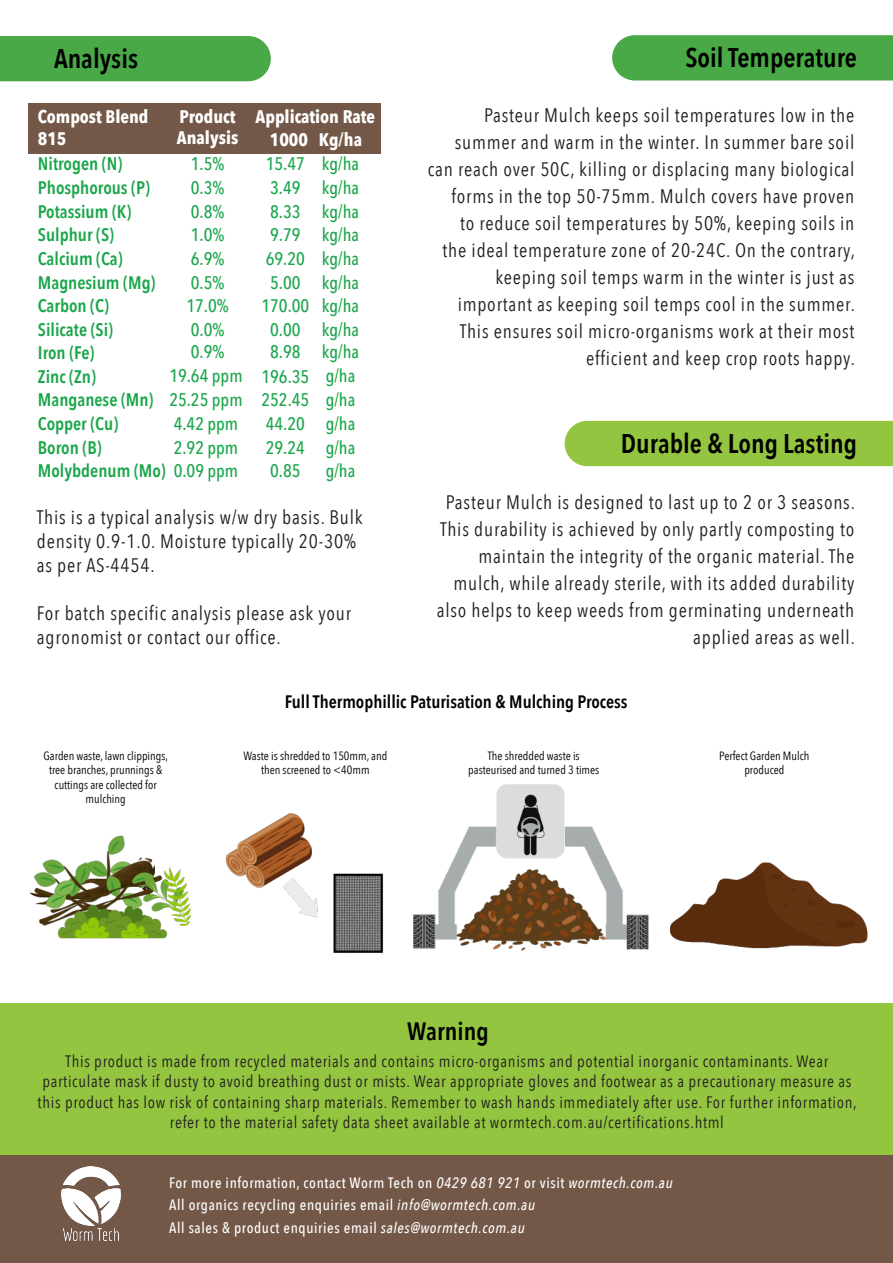
<style>
.page{position:relative;width:893px;height:1263px;background:#fff}
.page>*{position:absolute;margin:0;border:0;box-sizing:border-box;transform-origin:0 0}
.t1{font:600 27px "Avenir Next Condensed";color:#000}
.t2{font:600 25.05px "Avenir Next Condensed";color:#000}
.t3{font:19.5px/24px "Avenir Next Condensed";letter-spacing:.04em;color:#231f20}
.t4{font:500 18.15px "Avenir Next Condensed";color:#1aa64a}
.t5{font:600 18.15px "Avenir Next Condensed";color:#1aa64a}
.t6{font:700 18.15px "Avenir Next Condensed";color:#fff}
.t7{font:600 18px "Avenir Next Condensed";color:#000}
.t8{font:16.5px/20.2px "Avenir Next Condensed";letter-spacing:.04em;color:#231f20;text-align:center}
.t9{font:500 15px "Avenir Next Condensed";letter-spacing:.04em;color:#fff}
.t10{font:12px/14.4px "Avenir Next Condensed";color:#000;text-align:center}
.s1{font-weight:500}
.s2{font-style:italic}
</style>
<div class="page">
<div style="left:29px;top:103px;width:352px;height:50px;background:#735848"></div>
<div style="left:0;top:36px;width:271px;height:45px;background:#49a947"></div>
<div style="left:612px;top:35px;width:281px;height:45px;background:#49a947"></div>
<div style="left:565px;top:421px;width:328px;height:45px;background:#93c540"></div>
<div style="left:0;top:1154px;width:893px;height:109px;background:#735848"></div>
<img style="left:62px;top:1167px;width:58px;height:59px">
<img style="left:63px;top:1228px;width:56px;height:12px">
<img style="left:30px;top:784px;width:838px;height:169px">
<div style="left:0;top:1003px;width:893px;height:151px;background:#93c540"></div>
<p class="t1" style="left:54px;top:35px;width:86px">Analysis</p>
<p class="t1" style="left:685px;top:34px;width:173px">Soil Temperature</p>
<p class="t6" style="left:38px;top:106px;width:112px">Compost Blend</p>
<p class="t6" style="left:38px;top:127px;width:30px">815</p>
<p class="t6" style="left:180px;top:105px;width:57px">Product</p>
<p class="t6" style="left:177px;top:127px;width:63px">Analysis</p>
<p class="t6" style="left:270px;top:128px;width:40px">1000</p>
<p class="t6" style="left:319px;top:128px;width:45px">Kg/ha</p>
<p class="t6" style="left:256px;top:106px;width:121px">Application Rate</p>
<p class="t4" style="left:191px;top:153px;width:35px">1.5%</p>
<p class="t4" style="left:266px;top:153px;width:41px">15.47</p>
<p class="t4" style="left:322px;top:153px;width:39px">kg/ha</p>
<p class="t4" style="left:191px;top:177px;width:35px">0.3%</p>
<p class="t4" style="left:270px;top:177px;width:32px">3.49</p>
<p class="t4" style="left:322px;top:177px;width:39px">kg/ha</p>
<p class="t4" style="left:191px;top:200px;width:35px">0.8%</p>
<p class="t4" style="left:270px;top:200px;width:32px">8.33</p>
<p class="t4" style="left:322px;top:200px;width:39px">kg/ha</p>
<p class="t4" style="left:191px;top:224px;width:35px">1.0%</p>
<p class="t4" style="left:270px;top:224px;width:32px">9.79</p>
<p class="t4" style="left:322px;top:224px;width:39px">kg/ha</p>
<p class="t4" style="left:191px;top:248px;width:35px">6.9%</p>
<p class="t4" style="left:266px;top:248px;width:41px">69.20</p>
<p class="t4" style="left:322px;top:248px;width:39px">kg/ha</p>
<p class="t4" style="left:191px;top:271px;width:35px">0.5%</p>
<p class="t4" style="left:270px;top:271px;width:32px">5.00</p>
<p class="t4" style="left:322px;top:271px;width:39px">kg/ha</p>
<p class="t4" style="left:186px;top:295px;width:44px">17.0%</p>
<p class="t4" style="left:261px;top:295px;width:49px">170.00</p>
<p class="t4" style="left:322px;top:295px;width:39px">kg/ha</p>
<p class="t4" style="left:191px;top:318px;width:35px">0.0%</p>
<p class="t4" style="left:270px;top:318px;width:32px">0.00</p>
<p class="t4" style="left:322px;top:318px;width:39px">kg/ha</p>
<p class="t4" style="left:191px;top:341px;width:35px">0.9%</p>
<p class="t4" style="left:270px;top:341px;width:32px">8.98</p>
<p class="t4" style="left:322px;top:341px;width:39px">kg/ha</p>
<p class="t4" style="left:169px;top:365px;width:75px">19.64 ppm</p>
<p class="t4" style="left:261px;top:366px;width:49px">196.35</p>
<p class="t4" style="left:326px;top:365px;width:31px">g/ha</p>
<p class="t4" style="left:169px;top:388px;width:75px">25.25 ppm</p>
<p class="t4" style="left:261px;top:388px;width:49px">252.45</p>
<p class="t4" style="left:326px;top:388px;width:31px">g/ha</p>
<p class="t4" style="left:174px;top:413px;width:66px">4.42 ppm</p>
<p class="t4" style="left:266px;top:413px;width:41px">44.20</p>
<p class="t4" style="left:326px;top:413px;width:31px">g/ha</p>
<p class="t4" style="left:174px;top:436px;width:66px">2.92 ppm</p>
<p class="t4" style="left:266px;top:436px;width:41px">29.24</p>
<p class="t4" style="left:326px;top:436px;width:31px">g/ha</p>
<p class="t4" style="left:270px;top:460px;width:32px">0.85</p>
<p class="t4" style="left:326px;top:460px;width:31px">g/ha</p>
<p class="t3" style="left:37px;top:504px;width:327px">This is a typical analysis w/w dry basis. Bulk density 0.9-1.0. Moisture typically 20-30% as per AS-4454.</p>
<p class="t3" style="left:37px;top:600px;width:316px">For batch specific analysis please ask your agronomist or contact our office.</p>
<p class="t5" style="left:38px;top:148px;width:86px">Nitrogen (N)</p>
<p class="t5" style="left:38px;top:172px;width:114px">Phosphorous (P)</p>
<p class="t5" style="left:38px;top:196px;width:95px">Potassium (K)</p>
<p class="t5" style="left:38px;top:243px;width:86px">Calcium (Ca)</p>
<p class="t5" style="left:38px;top:267px;width:119px">Magnesium (Mg)</p>
<p class="t5" style="left:38px;top:219px;width:78px">Sulphur (S)</p>
<p class="t5" style="left:38px;top:290px;width:73px">Carbon (C)</p>
<p class="t5" style="left:38px;top:314px;width:77px">Silicate (Si)</p>
<p class="t5" style="left:38px;top:337px;width:58px">Iron (Fe)</p>
<p class="t5" style="left:38px;top:384px;width:117px">Manganese (Mn)</p>
<p class="t5" style="left:38px;top:361px;width:60px">Zinc (Zn)</p>
<p class="t5" style="left:38px;top:408px;width:82px">Copper (Cu)</p>
<p class="t5" style="left:38px;top:432px;width:65px">Boron (B)</p>
<p class="t5" style="left:38px;top:455px;width:202px">Molybdenum (Mo) <span class="s1">0.09 ppm</span></p>
<p class="t3" style="left:484px;top:102px;width:372px">Pasteur Mulch keeps soil temperatures low in the</p>
<p class="t3" style="left:455px;top:129px;width:401px">summer and warm in the winter. In summer bare soil</p>
<p class="t3" style="left:428px;top:156px;width:428px">can reach over 50C, killing or displacing many biological</p>
<p class="t3" style="left:452px;top:183px;width:404px">forms in the top 50-75mm. Mulch covers have proven</p>
<p class="t3" style="left:460px;top:210px;width:396px">to reduce soil temperatures by 50%, keeping soils in</p>
<p class="t3" style="left:443px;top:237px;width:414px">the ideal temperature zone of 20-24C. On the contrary,</p>
<p class="t3" style="left:495px;top:264px;width:360px">keeping soil temps warm in the winter is just as</p>
<p class="t3" style="left:458px;top:291px;width:399px">important as keeping soil temps cool in the summer.</p>
<p class="t3" style="left:460px;top:318px;width:396px">This ensures soil micro-organisms work at their most</p>
<p class="t3" style="left:586px;top:345px;width:270px">efficient and keep crop roots happy.</p>
<p class="t1" style="left:621px;top:420px;width:238px">Durable &amp; Long Lasting</p>
<p class="t3" style="left:446px;top:489px;width:410px">Pasteur Mulch is designed to last up to 2 or 3 seasons.</p>
<p class="t3" style="left:440px;top:516px;width:416px">This durability is achieved by only partly composting to</p>
<p class="t3" style="left:478px;top:543px;width:377px">maintain the integrity of the organic material. The</p>
<p class="t3" style="left:454px;top:570px;width:402px">mulch, while already sterile, with its added durability</p>
<p class="t3" style="left:437px;top:597px;width:419px">also helps to keep weeds from germinating underneath</p>
<p class="t3" style="left:693px;top:624px;width:163px">applied areas as well.</p>
<p class="t10" style="left:44px;top:748px;width:126px">Garden waste, lawn clippings,</p>
<p class="t10" style="left:49px;top:762px;width:115px">tree branches, prunnings &amp;</p>
<p class="t10" style="left:55px;top:777px;width:104px">cuttings are collected for mulching</p>
<p class="t7" style="left:285px;top:686px;width:344px">Full Thermophillic Paturisation &amp; Mulching Process</p>
<p class="t10" style="left:243px;top:748px;width:145px">Waste is shredded to 150mm, and then screened to &lt;40mm</p>
<p class="t10" style="left:488px;top:748px;width:93px">The shredded waste is</p>
<p class="t10" style="left:468px;top:762px;width:133px">pasteurised and turned 3 times</p>
<p class="t10" style="left:719px;top:748px;width:92px">Perfect Garden Mulch produced</p>
<p class="t2" style="left:407px;top:1010px;width:83px">Warning</p>
<p class="t8" style="left:65px;top:1050px;width:764px">This product is made from recycled materials and contains micro-organisms and potential inorganic contaminants. Wear</p>
<p class="t8" style="left:38px;top:1071px;width:821px">particulate mask if dusty to avoid breathing dust or mists. Wear appropriate gloves and footwear as a precautionary measure as this product has low risk of containing sharp materials. Remember to wash hands immediately after use. For further information, refer to the material safety data sheet available at wormtech.com.au/certifications.html</p>
<p class="t9" style="left:169px;top:1173px;width:505px">For more information, contact Worm Tech on <span class="s2">0429 681 921</span> or visit <span class="s2">wormtech.com.au</span></p>
<p class="t9" style="left:169px;top:1196px;width:367px">All organics recycling enquiries email <span class="s2">info@wormtech.com.au</span></p>
<p class="t9" style="left:169px;top:1218px;width:357px">All sales &amp; product enquiries email <span class="s2">sales@wormtech.com.au</span></p>
</div>
